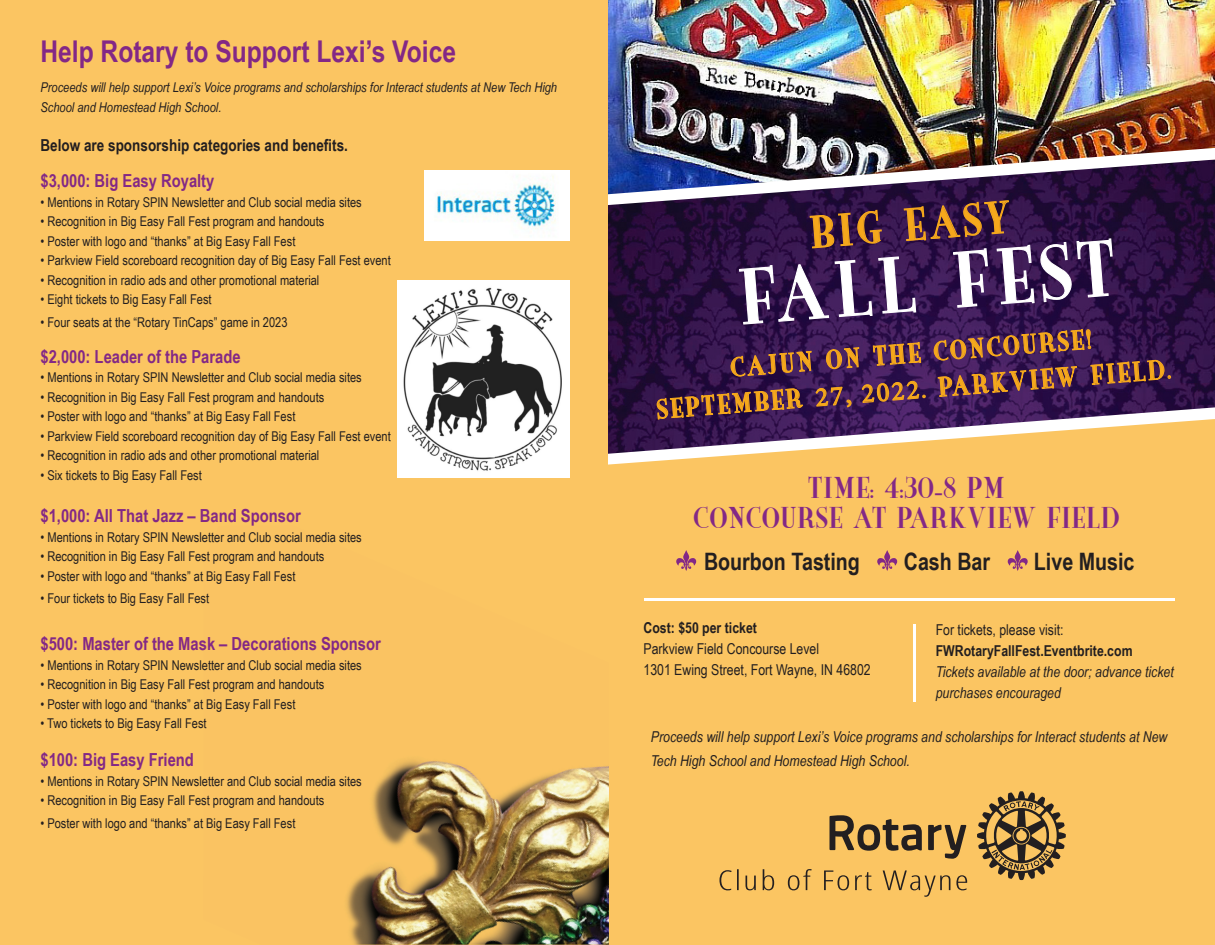
<style>
.page{position:relative;width:1215px;height:945px;background:#fbc562}
.page>*{position:absolute;margin:0;border:0;box-sizing:border-box;transform-origin:0 0}
.t1{font:78px "New Orleans";color:#fff}
.t2{font:45px "New Orleans";color:#f5a81c}
.t3{font:30px "New Orleans";color:#832886}
.t4{font:700 30px "Arial Narrow";color:#832886}
.t5{font:27px "New Orleans";color:#f5a81c}
.t6{font:700 24px "Arial Narrow";color:#231f20}
.t7{font:700 18px "Arial Narrow";color:#832886}
.t8{font:700 16.5px "Arial Narrow";color:#231f20}
.t9{font:italic 15px/24px "Arial Narrow";color:#231f20}
.t10{font:15px "Arial Narrow";color:#231f20}
.t11{font:700 15px "Arial Narrow";color:#231f20}
.t12{font:13.5px "Arial Narrow";color:#231f20}
.t13{font:italic 13.5px/19.5px "Arial Narrow";color:#231f20}
.s1{font-family:"Minion Pro"}
</style>
<div class="page">
<img style="left:608px;top:0;width:607px;height:148px">
<svg style="left:830px;top:815px;width:136px;height:44px"></svg>
<svg style="left:977px;top:791px;width:89px;height:89px"></svg>
<svg style="left:720px;top:869px;width:247px;height:28px"></svg>
<svg style="left:608px;top:148px;width:607px;height:317px;background:#593c5a"></svg>
<svg style="left:676px;top:550px;width:20px;height:21px"></svg>
<svg style="left:877px;top:550px;width:20px;height:21px"></svg>
<img style="left:346px;top:759px;width:263px;height:186px">
<svg style="left:1008px;top:550px;width:20px;height:21px"></svg>
<hr style="left:913px;top:624px;width:2px;height:78px;background:#fff">
<hr style="left:644px;top:598px;width:530px;height:3px;background:#fff">
<img style="left:425px;top:171px;width:144px;height:70px">
<div style="left:397px;top:280px;width:172px;height:197px;background:#fff"></div>
<img style="left:403px;top:287px;width:159px;height:184px">
<p class="t4" style="left:40px;top:29px;width:417px">Help Rotary to Support Lexi’s Voice</p>
<p class="t13" style="left:40px;top:78px;width:518px">Proceeds will help support Lexi’s Voice programs and scholarships for Interact students at New Tech High<br>School and Homestead High School.</p>
<p class="t8" style="left:40px;top:133px;width:309px">Below are sponsorship categories and benefits.</p>
<p class="t7" style="left:40px;top:167px;width:175px">$3,000: Big Easy Royalty</p>
<p class="t12" style="left:40px;top:192px;width:323px">• Mentions in Rotary SPIN Newsletter and Club social media sites</p>
<p class="t12" style="left:40px;top:211px;width:285px">• Recognition in Big Easy Fall Fest program and handouts</p>
<p class="t12" style="left:40px;top:231px;width:256px">• Poster with logo and “thanks” at Big Easy Fall Fest</p>
<p class="t12" style="left:40px;top:250px;width:352px">• Parkview Field scoreboard recognition day of Big Easy Fall Fest event</p>
<p class="t12" style="left:40px;top:270px;width:280px">• Recognition in radio ads and other promotional material</p>
<p class="t12" style="left:40px;top:289px;width:173px">• Eight tickets to Big Easy Fall Fest</p>
<p class="t12" style="left:40px;top:312px;width:249px">• Four seats at the “Rotary TinCaps” game in 2023</p>
<p class="t7" style="left:40px;top:343px;width:202px">$2,000: Leader of the Parade</p>
<p class="t12" style="left:40px;top:368px;width:323px">• Mentions in Rotary SPIN Newsletter and Club social media sites</p>
<p class="t12" style="left:40px;top:387px;width:285px">• Recognition in Big Easy Fall Fest program and handouts</p>
<p class="t12" style="left:40px;top:407px;width:256px">• Poster with logo and “thanks” at Big Easy Fall Fest</p>
<p class="t12" style="left:40px;top:426px;width:352px">• Parkview Field scoreboard recognition day of Big Easy Fall Fest event</p>
<p class="t12" style="left:40px;top:446px;width:280px">• Recognition in radio ads and other promotional material</p>
<p class="t12" style="left:40px;top:465px;width:163px">• Six tickets to Big Easy Fall Fest</p>
<p class="t7" style="left:40px;top:502px;width:262px">$1,000: All That Jazz – Band Sponsor</p>
<p class="t12" style="left:40px;top:527px;width:323px">• Mentions in Rotary SPIN Newsletter and Club social media sites</p>
<p class="t12" style="left:40px;top:547px;width:285px">• Recognition in Big Easy Fall Fest program and handouts</p>
<p class="t12" style="left:40px;top:566px;width:256px">• Poster with logo and “thanks” at Big Easy Fall Fest</p>
<p class="t12" style="left:40px;top:589px;width:170px">• Four tickets to Big Easy Fall Fest</p>
<p class="t7" style="left:40px;top:630px;width:342px">$500: Master of the Mask – Decorations Sponsor</p>
<p class="t12" style="left:40px;top:655px;width:323px">• Mentions in Rotary SPIN Newsletter and Club social media sites</p>
<p class="t12" style="left:40px;top:675px;width:285px">• Recognition in Big Easy Fall Fest program and handouts</p>
<p class="t12" style="left:40px;top:694px;width:256px">• Poster with logo and “thanks” at Big Easy Fall Fest</p>
<p class="t12" style="left:40px;top:714px;width:168px">• Two tickets to Big Easy Fall Fest</p>
<p class="t7" style="left:40px;top:746px;width:155px">$100: Big Easy Friend</p>
<p class="t12" style="left:40px;top:771px;width:323px">• Mentions in Rotary SPIN Newsletter and Club social media sites</p>
<p class="t12" style="left:40px;top:791px;width:285px">• Recognition in Big Easy Fall Fest program and handouts</p>
<p class="t12" style="left:40px;top:813px;width:256px">• Poster with logo and “thanks” at Big Easy Fall Fest</p>
<p class="t2" style="left:808px;top:210px;width:203px;rotate:-5deg">BIG EASY</p>
<p class="t1" style="left:735px;top:259px;width:379px;rotate:-5deg">FALL FEST</p>
<p class="t5" style="left:729px;top:355px;width:364px;rotate:-5deg">CAJUN ON THE CONCOURSE!</p>
<p class="t5" style="left:656px;top:398px;width:517px;rotate:-5deg">SEPTEMBER <span class="s1">27, 2022</span>. PARKVIEW FIELD.</p>
<p class="t3" style="left:808px;top:473px;width:199px">TIME: 4:30-8 PM</p>
<p class="t3" style="left:693px;top:503px;width:428px">CONCOURSE AT PARKVIEW FIELD</p>
<p class="t6" style="left:704px;top:544px;width:157px">Bourbon Tasting</p>
<p class="t6" style="left:904px;top:544px;width:88px">Cash Bar</p>
<p class="t6" style="left:1034px;top:544px;width:102px">Live Music</p>
<p class="t11" style="left:643px;top:617px;width:115px">Cost: $50 per ticket</p>
<p class="t10" style="left:643px;top:638px;width:177px">Parkview Field Concourse Level</p>
<p class="t10" style="left:643px;top:659px;width:229px">1301 Ewing Street, Fort Wayne, IN 46802</p>
<p class="t10" style="left:936px;top:618px;width:129px">For tickets, please visit:</p>
<p class="t11" style="left:936px;top:639px;width:198px">FWRotaryFallFest.Eventbrite.com</p>
<p class="t9" style="left:936px;top:659px;width:240px">Tickets available at the door; advance ticket</p>
<p class="t9" style="left:936px;top:680px;width:127px">purchases encouraged</p>
<p class="t9" style="left:651px;top:725px;width:518px">Proceeds will help support Lexi’s Voice programs and scholarships for Interact students at New<br>Tech High School and Homestead High School.</p>
</div>
